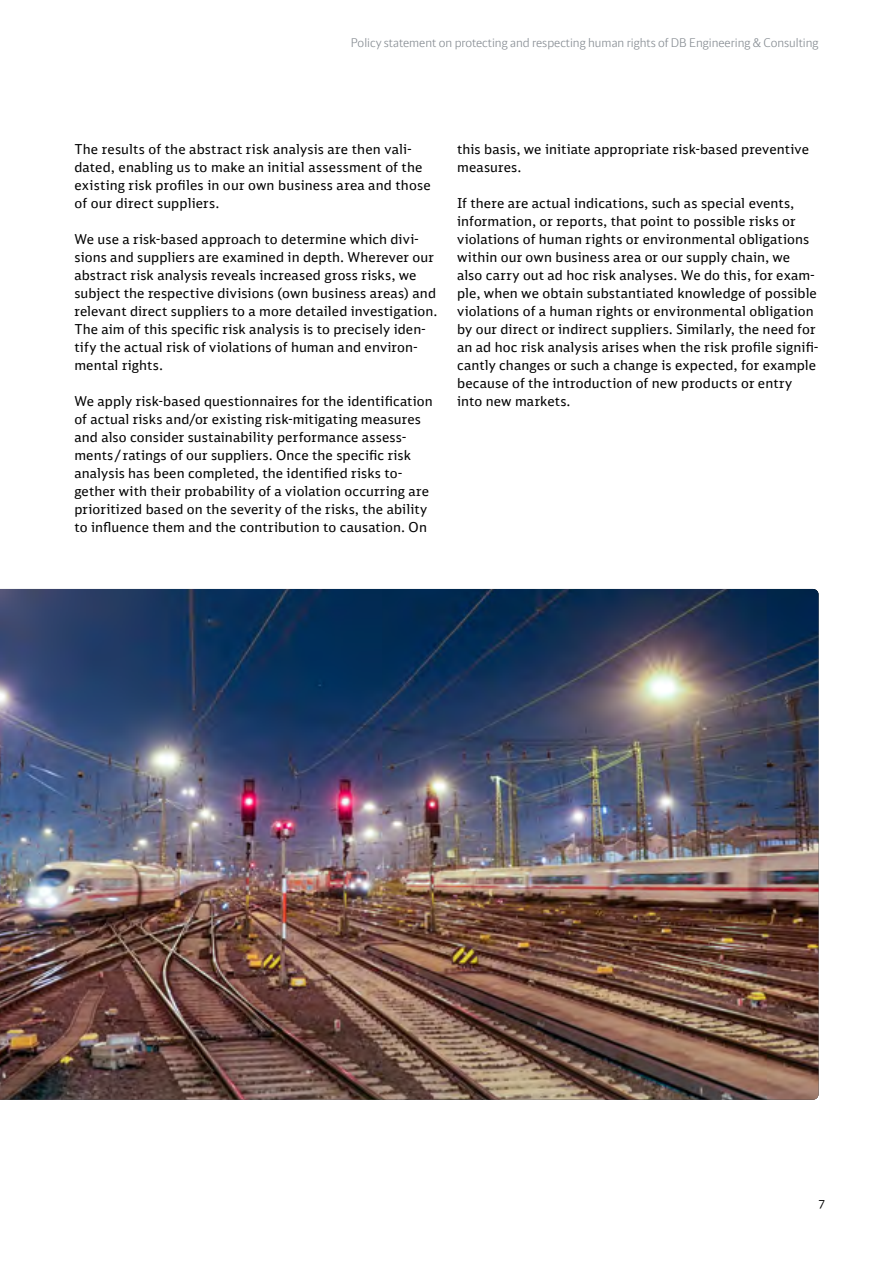
<style>
.page{position:relative;width:893px;height:1263px;background:#fff}
.page>*{position:absolute;margin:0;border:0;box-sizing:border-box;transform-origin:0 0}
.t1{font:13.5px/18px "DB Sans";letter-spacing:.01em;color:#000}
.t2{font:300 12px "DB Neo Head";color:#878d93}
.t3{font:11.25px "DB Sans";color:#000}
</style>
<div class="page">
<img style="left:0;top:589px;width:819px;height:511px">
<p class="t2" style="left:351px;top:35px;width:469px">Policy statement on protecting and respecting human rights of DB Engineering &amp; Consulting</p>
<p class="t1" style="left:74px;top:140px;width:358px">The results of the abstract risk analysis are then vali&shy;dated, enabling us to make an initial assessment of the existing risk profiles in our own business area and those of our direct suppliers.</p>
<p class="t1" style="left:74px;top:230px;width:365px">We use a risk-based approach to determine which divi&shy;sions and suppliers are examined in depth. Wherever our abstract risk analysis reveals increased gross risks, we subject the respective divisions (own business areas) and relevant direct suppliers to a more detailed investigation.<br>The aim of this specific risk analysis is to precisely iden&shy;tify the actual risk of violations of human and environ&shy;mental rights.</p>
<p class="t1" style="left:74px;top:392px;width:360px">We apply risk-based questionnaires for the identification of actual risks and/or existing risk-mitigating measures and also consider sustainability performance assess&shy;ments / ratings of our suppliers. Once the specific risk analysis has been completed, the identified risks to&shy;gether with their probability of a violation occurring are prioritized based on the severity of the risks, the ability to influence them and the contribution to causation. On</p>
<p class="t1" style="left:457px;top:140px;width:353px">this basis, we initiate appropriate risk-based preventive measures.</p>
<p class="t1" style="left:457px;top:194px;width:363px">If there are actual indications, such as special events, information, or reports, that point to possible risks or violations of human rights or environmental obligations within our own business area or our supply chain, we also carry out ad hoc risk analyses. We do this, for exam&shy;ple, when we obtain substantiated knowledge of possible violations of a human rights or environmental obligation by our direct or indirect suppliers. Similarly, the need for an ad hoc risk analysis arises when the risk profile signifi&shy;cantly changes or such a change is expected, for example because of the introduction of new products or entry into new markets.</p>
<p class="t3" style="left:819px;top:1197px;width:8px">7</p>
</div>
